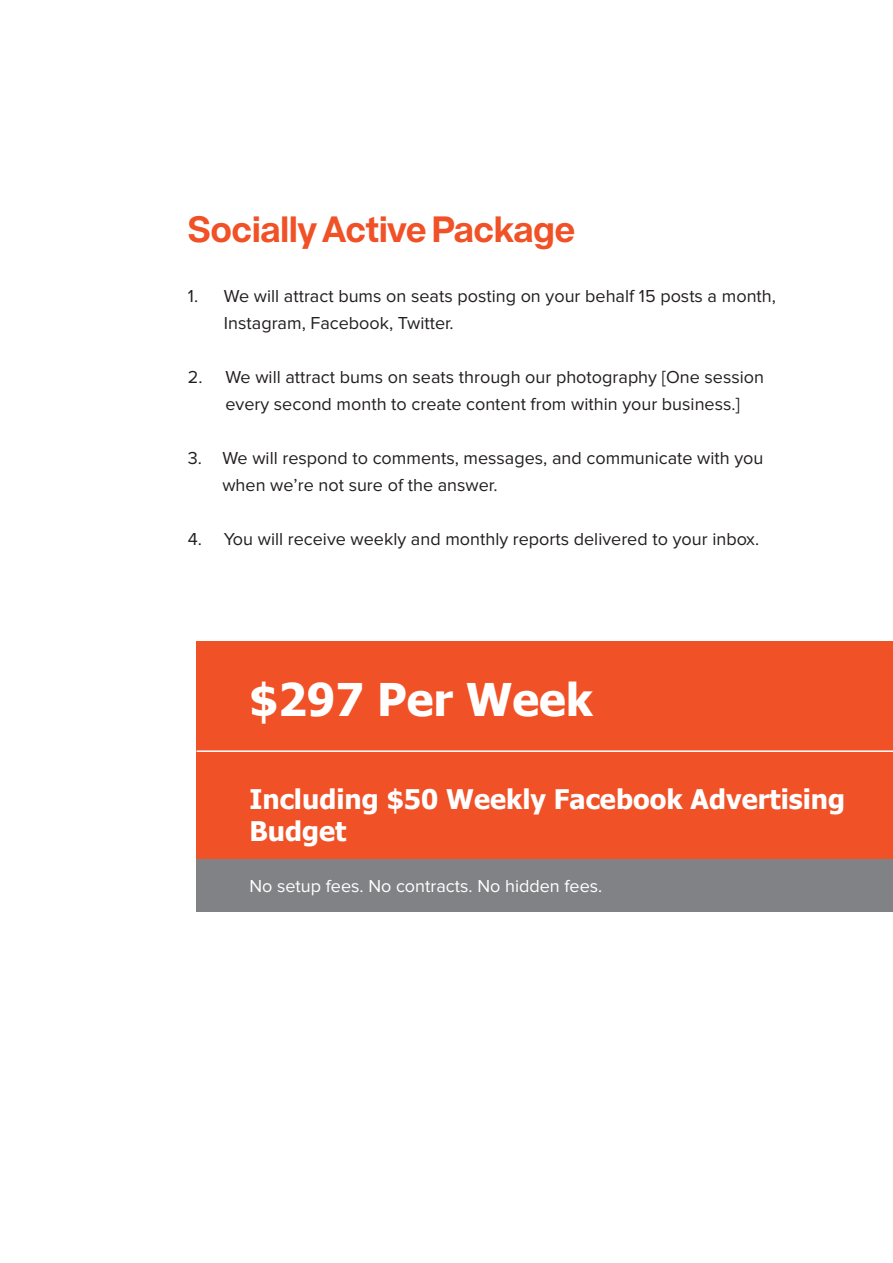
<style>
.page{position:relative;width:893px;height:1263px;background:#fff}
.page>*{position:absolute;margin:0;border:0;box-sizing:border-box;transform-origin:0 0}
.t1{font:700 45px "Tahoma";color:#fff}
.t2{font:700 36px "Acronym";color:#f05126}
.t3{font:700 27px/32.4px "Tahoma";color:#fff}
.t4{font:18px/27px "Proxima Nova";color:#231f20}
.t5{font:18px "Proxima Nova";color:#fff}
</style>
<div class="page">
<div style="left:197px;top:642px;width:696px;height:217px;background:#f05126"></div>
<hr style="left:197px;top:750px;width:696px;height:2px;background:#fff">
<div style="left:197px;top:859px;width:696px;height:52px;background:#808285"></div>
<p class="t2" style="left:188px;top:202px;width:389px">Socially Active Package</p>
<p class="t4" style="left:224px;top:283px;width:553px;text-indent:-36px">1. We will attract bums on seats posting on your behalf 15 posts a month,<br>Instagram, Facebook, Twitter.</p>
<p class="t4" style="left:225px;top:364px;width:540px;text-indent:-37px">2. We will attract bums on seats through our photography [One session every second month to create content from within your business.]</p>
<p class="t4" style="left:188px;top:445px;width:577px">3. We will respond to comments, messages, and communicate with you</p>
<p class="t4" style="left:222px;top:472px;width:277px">when we’re not sure of the answer.</p>
<p class="t4" style="left:188px;top:526px;width:573px">4. You will receive weekly and monthly reports delivered to your inbox.</p>
<p class="t1" style="left:249px;top:668px;width:345px">$297 Per Week</p>
<p class="t3" style="left:249px;top:784px;width:597px">Including $50 Weekly Facebook Advertising<br>Budget</p>
<p class="t5" style="left:249px;top:878px;width:354px">No setup fees. No contracts. No hidden fees.</p>
</div>
